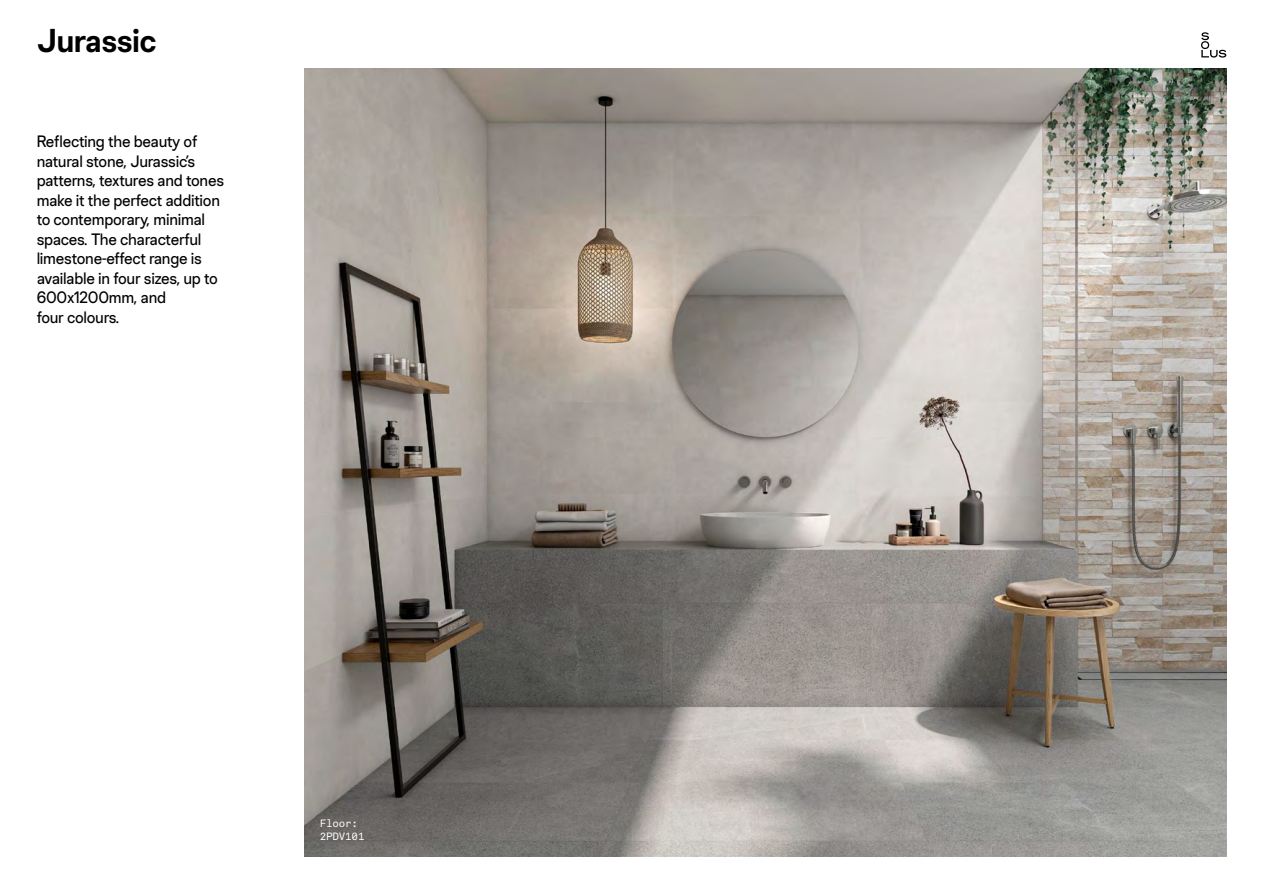
<style>
.page{position:relative;width:1263px;height:893px;background:#fff}
.page>*{position:absolute;margin:0;border:0;box-sizing:border-box;transform-origin:0 0}
.t1{font:600 33px "Chromatic Pro Grotesque";letter-spacing:-.02em;color:#000}
.t2{font:16.5px/19.5px "Chromatic Pro Grotesque";letter-spacing:-.015em;color:#000}
.t3{font:10.5px/13.5px "Akkurat Mono LL";letter-spacing:-.015em;color:#fff}
</style>
<div class="page">
<img style="left:305px;top:69px;width:921px;height:787px">
<svg style="left:1201px;top:32px;width:25px;height:26px"></svg>
<h1 class="t1" style="left:37px;top:20px;width:122px">Jurassic</h1>
<p class="t2" style="left:37px;top:131px;width:189px">Reflecting the beauty of natural stone, Jurassic’s patterns, textures and tones make it the perfect addition to contemporary, minimal spaces. The characterful limestone-effect range is available in four sizes, up to<br>600x1200mm, and<br>four colours.</p>
<p class="t3" style="left:320px;top:816px;width:46px">Floor:<br>2PDV101</p>
</div>
